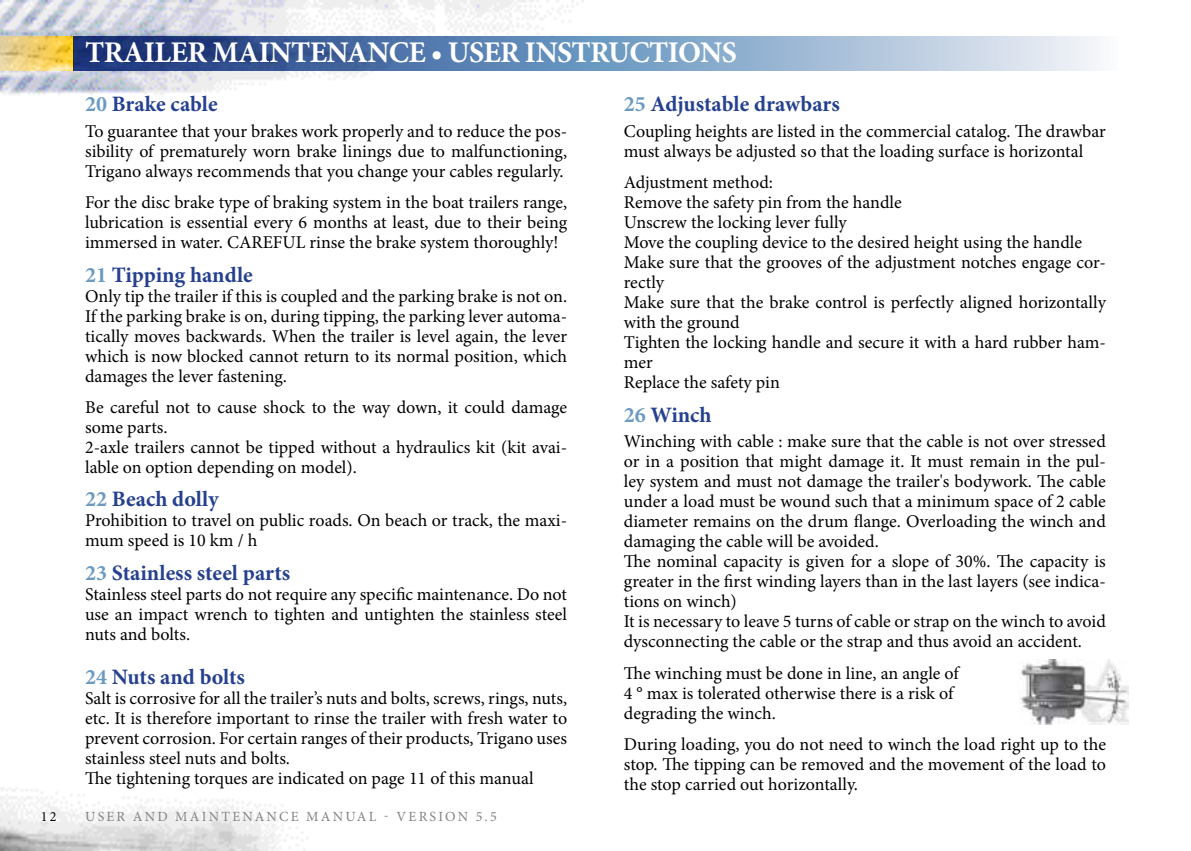
<style>
.page{position:relative;width:1191px;height:851px;background:#fff}
.page>*{position:absolute;margin:0;border:0;box-sizing:border-box;transform-origin:0 0}
.t1{font:700 30px "Minion Pro";letter-spacing:-.02em;color:#fff}
.t2{font:700 22px "Minion Pro";color:#25408f}
.t3{font:18px/20px "Minion Pro";color:#000}
.t4{font:14px "Minion Pro";letter-spacing:.16em;color:#808285}
.t5{font:14px "Minion Pro";color:#000}
.s1{color:#6a9ac2}
</style>
<div class="page">
<img style="left:0;top:0;width:624px;height:850px">
<svg style="left:0;top:37px;width:74px;height:34px;background:#edcd6c"></svg>
<svg style="left:74px;top:37px;width:1027px;height:34px;background:#7591b9"></svg>
<img style="left:1020px;top:659px;width:108px;height:65px">
<p class="t5" style="left:41px;top:807px;width:17px">12</p>
<h1 class="t1" style="left:85px;top:31px;width:653px">TRAILER MAINTENANCE • USER INSTRUCTIONS</h1>
<p class="t2" style="left:85px;top:88px;width:134px"><span class="s1">20</span> Brake cable</p>
<p class="t3" style="left:85px;top:121px;width:483px;text-align:justify">To guarantee that your brakes work properly and to reduce the pos&shy;sibility of prematurely worn brake linings due to malfunctioning, Trigano always recommends that you change your cables regularly.</p>
<p class="t3" style="left:85px;top:192px;width:483px;text-align:justify">For the disc brake type of braking system in the boat trailers range, lubrication is essential every 6 months at least, due to their being immersed in water. CAREFUL rinse the brake system thoroughly!</p>
<p class="t2" style="left:85px;top:259px;width:169px"><span class="s1">21</span> Tipping handle</p>
<p class="t3" style="left:85px;top:286px;width:483px;text-align:justify">Only tip the trailer if this is coupled and the parking brake is not on.<br>If the parking brake is on, during tipping, the parking lever automa&shy;tically moves backwards. When the trailer is level again, the lever which is now blocked cannot return to its normal position, which damages the lever fastening.</p>
<p class="t3" style="left:85px;top:397px;width:483px">Be careful not to cause shock to the way down, it could damage some parts.<br>2-axle trailers cannot be tipped without a hydraulics kit (kit avai&shy;lable on option depending on model).</p>
<p class="t2" style="left:85px;top:483px;width:135px"><span class="s1">22</span> Beach dolly</p>
<p class="t3" style="left:85px;top:510px;width:483px">Prohibition to travel on public roads. On beach or track, the maxi&shy;mum speed is 10 km / h</p>
<p class="t2" style="left:85px;top:557px;width:207px"><span class="s1">23</span> Stainless steel parts</p>
<p class="t3" style="left:85px;top:584px;width:483px;text-align:justify">Stainless steel parts do not require any specific maintenance. Do not use an impact wrench to tighten and untighten the stainless steel nuts and bolts.</p>
<p class="t2" style="left:85px;top:661px;width:161px"><span class="s1">24</span> Nuts and bolts</p>
<p class="t3" style="left:85px;top:688px;width:483px">Salt is corrosive for all the trailer’s nuts and bolts, screws, rings, nuts, etc. It is therefore important to rinse the trailer with fresh water to prevent corrosion. For certain ranges of their products, Trigano uses stainless steel nuts and bolts.<br>The tightening torques are indicated on page 11 of this manual</p>
<p class="t4" style="left:85px;top:807px;width:413px">USER AND MAINTENANCE MANUAL - VERSION 5.5</p>
<p class="t2" style="left:624px;top:88px;width:217px"><span class="s1">25</span> Adjustable drawbars</p>
<p class="t3" style="left:624px;top:121px;width:483px">Coupling heights are listed in the commercial catalog. The drawbar must always be adjusted so that the loading surface is horizontal</p>
<p class="t3" style="left:624px;top:172px;width:483px">Adjustment method:<br>Remove the safety pin from the handle<br>Unscrew the locking lever fully<br>Move the coupling device to the desired height using the handle Make sure that the grooves of the adjustment notches engage cor&shy;rectly<br>Make sure that the brake control is perfectly aligned horizontally with the ground<br>Tighten the locking handle and secure it with a hard rubber ham&shy;mer<br>Replace the safety pin</p>
<p class="t2" style="left:624px;top:399px;width:89px"><span class="s1">26</span> Winch</p>
<p class="t3" style="left:624px;top:431px;width:483px">Winching with cable : make sure that the cable is not over stressed or in a position that might damage it. It must remain in the pul&shy;ley system and must not damage the trailer's bodywork. The cable under a load must be wound such that a minimum space of 2 cable diameter remains on the drum flange. Overloading the winch and damaging the cable will be avoided.<br>The nominal capacity is given for a slope of 30%. The capacity is greater in the first winding layers than in the last layers (see indica&shy;tions on winch)<br>It is necessary to leave 5 turns of cable or strap on the winch to avoid dysconnecting the cable or the strap and thus avoid an accident.</p>
<p class="t3" style="left:624px;top:663px;width:336px">The winching must be done in line, an angle of<br>4 ° max is tolerated otherwise there is a risk of degrading the winch.</p>
<p class="t3" style="left:624px;top:734px;width:483px;text-align:justify">During loading, you do not need to winch the load right up to the stop. The tipping can be removed and the movement of the load to the stop carried out horizontally.</p>
</div>
